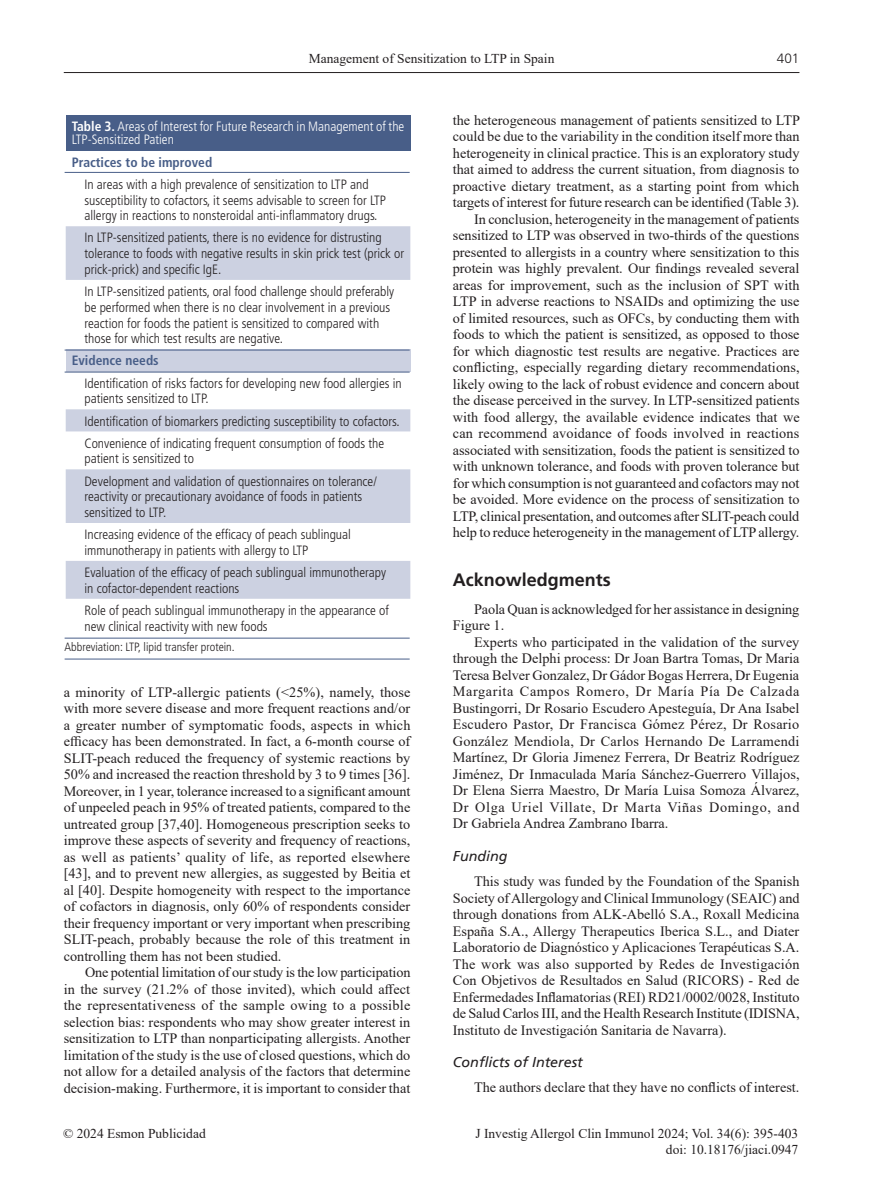
<style>
.page{position:relative;width:893px;height:1191px;background:#fff}
.page>*{position:absolute;margin:0;border:0;box-sizing:border-box;transform-origin:0 0}
.t1{font:700 18px "Frutiger";color:#231f20}
.t2{font:14.25px/16.5px "Times New Roman";letter-spacing:-.005em;color:#231f20;text-align:justify}
.t3{font:italic 14.25px "Frutiger";color:#231f20}
.t4{font:300 condensed 13.5px/15.8px "Frutiger LT Std";color:#231f20}
.t5{font:13.5px/16.5px "Times New Roman";color:#231f20;text-align:right}
.t6{font:300 condensed 13.5px/13.5px "Frutiger LT Std";color:#fff}
.t7{font:700 condensed 13.5px "Frutiger LT Std";color:#485e88}
.t8{font:300 13.5px "Frutiger LT Std";color:#231f20}
.t9{font:300 condensed 12px "Frutiger LT Std";color:#231f20}
.s1{font-weight:700}
</style>
<div class="page">
<hr style="left:64px;top:72px;width:735px;height:1px;background:#231f20">
<div style="left:66px;top:115px;width:344px;height:35px;background:#485e88"></div>
<svg style="left:66px;top:226px;width:344px;height:373px"></svg>
<div style="left:66px;top:349px;width:344px;height:22px;background:#ccd1e1"></div>
<hr style="left:65px;top:172px;width:345px;height:1px;background:#485e88">
<hr style="left:65px;top:350px;width:345px;height:1px;background:#485e88">
<hr style="left:65px;top:372px;width:345px;height:1px;background:#485e88">
<hr style="left:65px;top:638px;width:345px;height:1px;background:#485e88">
<hr style="left:65px;top:658px;width:345px;height:1px;background:#485e88">
<p class="t5" style="left:309px;top:49px;width:247px">Management of Sensitization to LTP in Spain</p>
<p class="t8" style="left:777px;top:51px;width:24px">401</p>
<p class="t6" style="left:72px;top:120px;width:334px"><span class="s1">Table 3.</span> Areas of Interest for Future Research in Management of the<br>LTP-Sensitized Patien</p>
<p class="t7" style="left:72px;top:154px;width:142px">Practices to be improved</p>
<p class="t4" style="left:84px;top:176px;width:303px">In areas with a high prevalence of sensitization to LTP and susceptibility to cofactors, it seems advisable to screen for LTP allergy in reactions to nonsteroidal anti-inflammatory drugs.</p>
<p class="t4" style="left:84px;top:230px;width:321px">In LTP-sensitized patients, there is no evidence for distrusting tolerance to foods with negative results in skin prick test (prick or prick-prick) and specific IgE.</p>
<p class="t4" style="left:84px;top:284px;width:311px">In LTP-sensitized patients, oral food challenge should preferably be performed when there is no clear involvement in a previous reaction for foods the patient is sensitized to compared with those for which test results are negative.</p>
<p class="t7" style="left:72px;top:353px;width:89px">Evidence needs</p>
<p class="t4" style="left:84px;top:375px;width:319px">Identification of risks factors for developing new food allergies in patients sensitized to LTP.</p>
<p class="t4" style="left:84px;top:410px;width:317px;line-height:22.2px">Identification of biomarkers predicting susceptibility to cofactors.<br>Convenience of indicating frequent consumption of foods the</p>
<p class="t4" style="left:84px;top:448px;width:294px;line-height:22.2px">patient is sensitized to<br>Development and validation of questionnaires on tolerance/</p>
<p class="t4" style="left:84px;top:489px;width:279px">reactivity or precautionary avoidance of foods in patients sensitized to LTP.</p>
<p class="t4" style="left:84px;top:527px;width:268px">Increasing evidence of the efficacy of peach sublingual immunotherapy in patients with allergy to LTP</p>
<p class="t4" style="left:84px;top:565px;width:303px">Evaluation of the efficacy of peach sublingual immunotherapy in cofactor-dependent reactions</p>
<p class="t4" style="left:84px;top:602px;width:306px">Role of peach sublingual immunotherapy in the appearance of new clinical reactivity with new foods</p>
<p class="t9" style="left:65px;top:640px;width:172px">Abbreviation: LTP, lipid transfer protein.</p>
<p class="t2" style="left:64px;top:683px;width:348px">a minority of LTP-allergic patients (&lt;25%), namely, those with more severe disease and more frequent reactions and/or a greater number of symptomatic foods, aspects in which efficacy has been demonstrated. In fact, a 6-month course of SLIT-peach reduced the frequency of systemic reactions by 50% and increased the reaction threshold by 3 to 9 times [36].<br>Moreover, in 1 year, tolerance increased to a significant amount of unpeeled peach in 95% of treated patients, compared to the untreated group [37,40]. Homogeneous prescription seeks to improve these aspects of severity and frequency of reactions, as well as patients’ quality of life, as reported elsewhere [43], and to prevent new allergies, as suggested by Beitia et al [40]. Despite homogeneity with respect to the importance of cofactors in diagnosis, only 60% of respondents consider their frequency important or very important when prescribing SLIT-peach, probably because the role of this treatment in controlling them has not been studied.</p>
<p class="t2" style="left:64px;top:963px;width:348px;text-indent:21px">One potential limitation of our study is the low participation in the survey (21.2% of those invited), which could affect the representativeness of the sample owing to a possible selection bias: respondents who may show greater interest in sensitization to LTP than nonparticipating allergists. Another limitation of the study is the use of closed questions, which do not allow for a detailed analysis of the factors that determine decision-making. Furthermore, it is important to consider that</p>
<p class="t2" style="left:453px;top:111px;width:349px;text-align:right">the heterogeneous management of patients sensitized to LTP could be due to the variability in the condition itself more than heterogeneity in clinical practice. This is an exploratory study that aimed to address the current situation, from diagnosis to proactive dietary treatment, as a starting point from which targets of interest for future research can be identified (Table 3).<br>In conclusion, heterogeneity in the management of patients sensitized to LTP was observed in two-thirds of the questions presented to allergists in a country where sensitization to this protein was highly prevalent. Our findings revealed several areas for improvement, such as the inclusion of SPT with LTP in adverse reactions to NSAIDs and optimizing the use of limited resources, such as OFCs, by conducting them with foods to which the patient is sensitized, as opposed to those for which diagnostic test results are negative. Practices are conflicting, especially regarding dietary recommendations, likely owing to the lack of robust evidence and concern about the disease perceived in the survey. In LTP-sensitized patients with food allergy, the available evidence indicates that we can recommend avoidance of foods involved in reactions associated with sensitization, foods the patient is sensitized to with unknown tolerance, and foods with proven tolerance but for which consumption is not guaranteed and cofactors may not be avoided. More evidence on the process of sensitization to LTP, clinical presentation, and outcomes after SLIT-peach could help to reduce heterogeneity in the management of LTP allergy.</p>
<p class="t1" style="left:453px;top:569px;width:160px">Acknowledgments</p>
<p class="t2" style="left:453px;top:600px;width:348px;text-indent:21px">Paola Quan is acknowledged for her assistance in designing<br>Figure 1.</p>
<p class="t2" style="left:453px;top:633px;width:348px;text-indent:21px">Experts who participated in the validation of the survey through the Delphi process: Dr Joan Bartra Tomas, Dr Maria Teresa Belver Gonzalez, Dr Gádor Bogas Herrera, Dr Eugenia Margarita Campos Romero, Dr María Pía De Calzada Bustingorri, Dr Rosario Escudero Apesteguía, Dr Ana Isabel Escudero Pastor, Dr Francisca Gómez Pérez, Dr Rosario González Mendiola, Dr Carlos Hernando De Larramendi Martínez, Dr Gloria Jimenez Ferrera, Dr Beatriz Rodríguez Jiménez, Dr Inmaculada María Sánchez-Guerrero Villajos, Dr Elena Sierra Maestro, Dr María Luisa Somoza Álvarez, Dr Olga Uriel Villate, Dr Marta Viñas Domingo, and Dr Gabriela Andrea Zambrano Ibarra.</p>
<p class="t3" style="left:453px;top:847px;width:56px">Funding</p>
<p class="t2" style="left:453px;top:872px;width:348px;text-indent:21px">This study was funded by the Foundation of the Spanish Society of Allergology and Clinical Immunology (SEAIC) and through donations from ALK-Abelló S.A., Roxall Medicina España S.A., Allergy Therapeutics Iberica S.L., and Diater Laboratorio de Diagnóstico y Aplicaciones Terapéuticas S.A.<br>The work was also supported by Redes de Investigación Con Objetivos de Resultados en Salud (RICORS) - Red de Enfermedades Inflamatorias (REI) RD21/0002/0028, Instituto de Salud Carlos III, and the Health Research Institute (IDISNA, Instituto de Investigación Sanitaria de Navarra).</p>
<p class="t3" style="left:453px;top:1054px;width:131px">Conflicts of Interest</p>
<p class="t2" style="left:474px;top:1078px;width:327px">The authors declare that they have no conflicts of interest.</p>
<p class="t5" style="left:63px;top:1124px;width:144px">© 2024 Esmon Publicidad</p>
<p class="t5" style="left:475px;top:1124px;width:324px">J Investig Allergol Clin Immunol 2024; Vol. 34(6): 395-403 doi: 10.18176/jiaci.0947</p>
</div>
